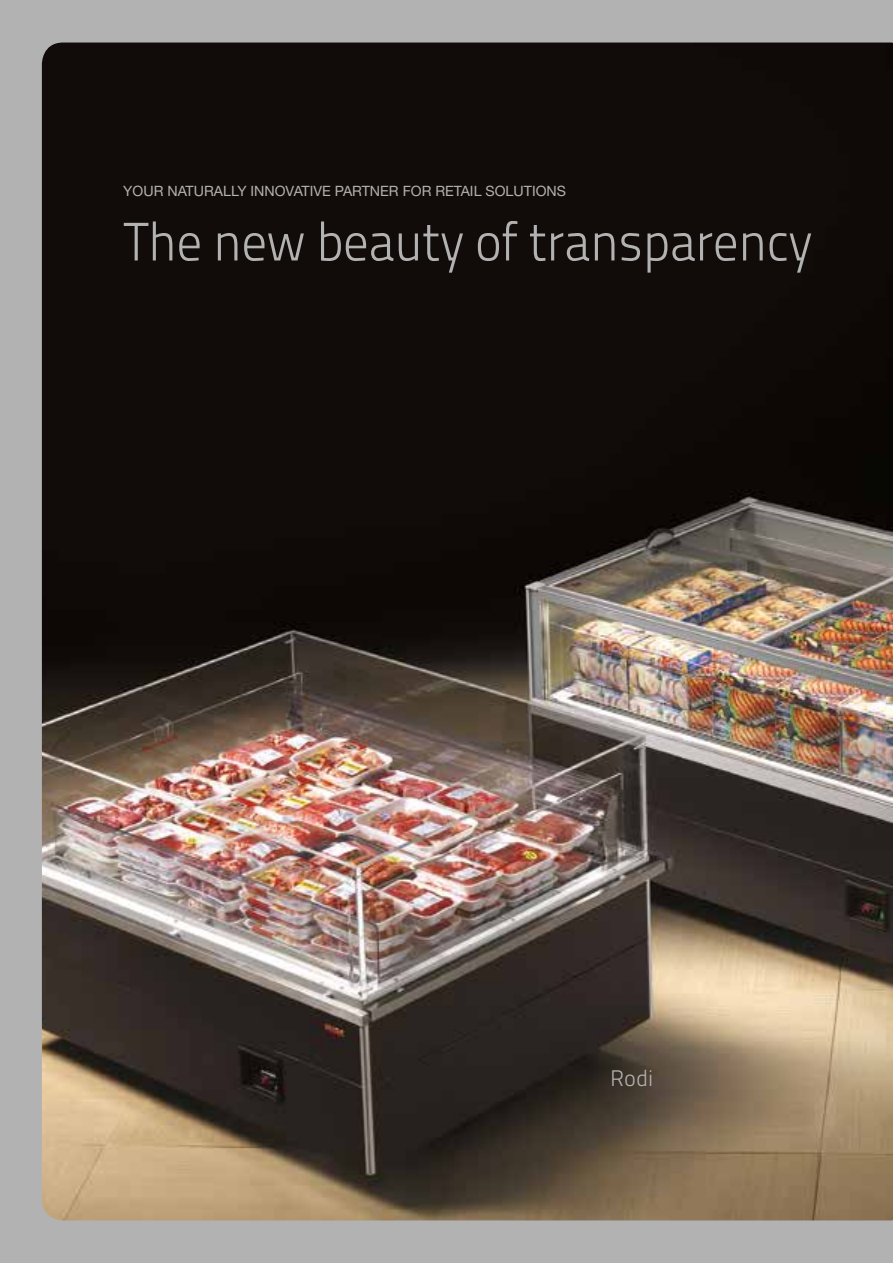
<style>
.page{position:relative;width:893px;height:1263px;background:#fff}
.page>*{position:absolute;margin:0;border:0;box-sizing:border-box;transform-origin:0 0}
.t1{font:54px "Titillium Maps 26 L 250 wt";letter-spacing:-.02em;color:#b3b2b2;scale:.96 1}
.t2{font:22.5px "Titillium Maps 26 L 250 wt";color:#b3b2b2}
.t3{font:14.25px "Helvetica Neue LT Std";color:#b3b2b2}
</style>
<div class="page">
<img style="left:0;top:0;width:892px;height:1263px">
<svg style="left:892px;top:0;width:1px;height:1263px"></svg>
<p class="t3" style="left:123px;top:182px;width:444px">YOUR NATURALLY INNOVATIVE PARTNER FOR RETAIL SOLUTIONS</p>
<h1 class="t1" style="left:123px;top:202px;width:720px">The new beauty of transparency</h1>
<h2 class="t2" style="left:610px;top:1062px;width:45px">Rodi</h2>
</div>
